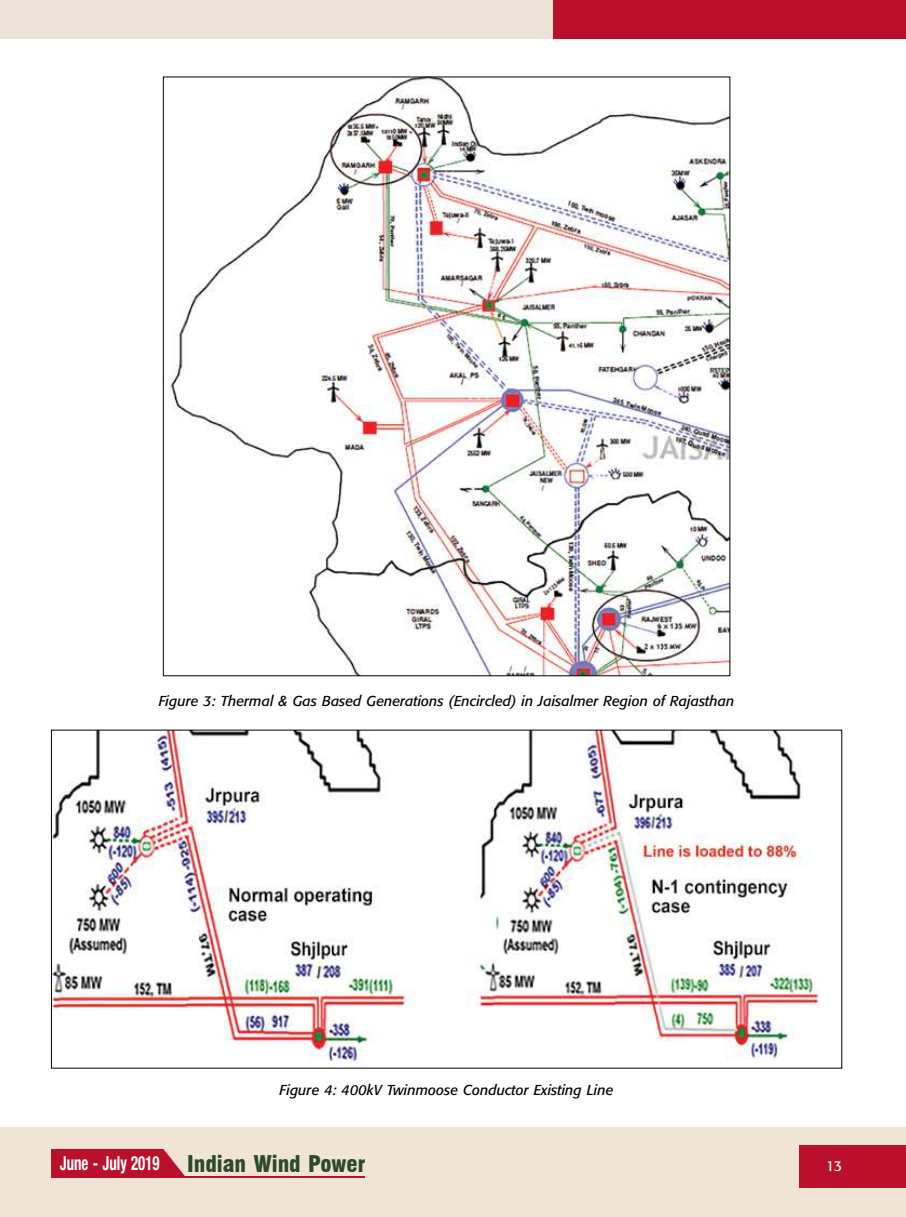
<style>
.page{position:relative;width:906px;height:1217px;background:#fff}
.page>*{position:absolute;margin:0;border:0;box-sizing:border-box;transform-origin:0 0}
.t1{font:900 condensed 22.5px "Swiss 721 BT";color:#2d492c}
.t2{font:italic 14.25px "Formata";color:#000}
.t3{font:14.25px "Formata";color:#fff}
.s1{font-family:"Helvetica Neue LT Pro";font-weight:700;font-size:19.5px;color:#fff}
</style>
<div class="page">
<div style="left:553px;top:0;width:353px;height:38px;background:#ba102c"></div>
<div style="left:0;top:0;width:553px;height:38px;background:#e9e2d5"></div>
<div style="left:0;top:1127px;width:906px;height:89px;background:#f0e5d5"></div>
<div style="left:799px;top:1144px;width:107px;height:43px;background:#ba102c"></div>
<hr style="left:0;top:0;width:1px;height:38px;background:#ba102c">
<svg style="left:51px;top:1148px;width:134px;height:28px;background:#c0273e"></svg>
<hr style="left:51px;top:1176px;width:314px;height:1px;background:#ba102c">
<img style="left:53px;top:731px;width:776px;height:331px">
<img style="left:171px;top:79px;width:557px;height:595px">
<p class="t2" style="left:159px;top:692px;width:577px">Figure 3: Thermal &amp; Gas Based Generations (Encircled) in Jaisalmer Region of Rajasthan</p>
<p class="t2" style="left:280px;top:1081px;width:335px">Figure 4: 400kV Twinmoose Conductor Existing Line</p>
<h1 class="t1" style="left:60px;top:1149px;width:307px"><span class="s1">June - July 2019</span> Indian Wind Power</h1>
<p class="t3" style="left:826px;top:1156px;width:18px">13</p>
</div>
